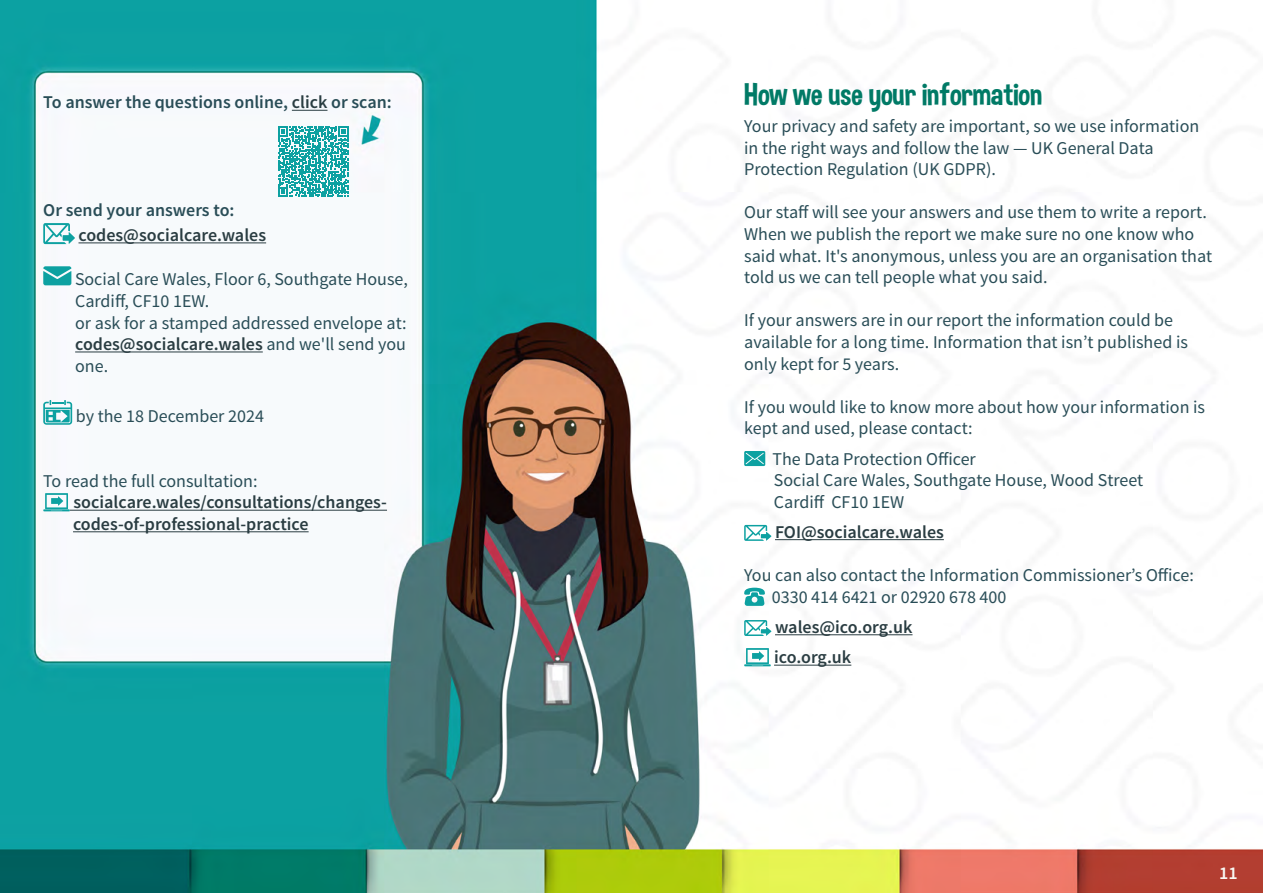
<style>
.page{position:relative;width:1263px;height:893px;background:#fff}
.page>*{position:absolute;margin:0;border:0;box-sizing:border-box;transform-origin:0 0}
.t1{font:31.5px "Dimbo";color:#007a66}
.t2{font:18px/21.6px "Source Sans Pro";color:#294d57}
.t3{font:600 18px/21.6px "Source Sans Pro";color:#2a3d42}
.t4{font:600 18px "Source Sans Pro";color:#294d57}
.t5{font:600 18px "Source Sans Pro";color:#f9f8f3}
.s1{color:#2a3d42}
.s2{font-weight:600;color:#2a3d42}
</style>
<div class="page">
<img style="left:0;top:0;width:1263px;height:893px">
<hr style="left:775px;top:539px;width:169px;height:1px;background:#2a3d42">
<hr style="left:775px;top:634px;width:137px;height:1px;background:#2a3d42">
<hr style="left:774px;top:665px;width:77px;height:1px;background:#2a3d42">
<svg style="left:744px;top:451px;width:21px;height:15px"></svg>
<svg style="left:744px;top:525px;width:27px;height:16px"></svg>
<svg style="left:744px;top:588px;width:21px;height:18px"></svg>
<svg style="left:744px;top:620px;width:27px;height:16px"></svg>
<svg style="left:744px;top:648px;width:27px;height:18px"></svg>
<div style="left:36px;top:88px;width:378px;height:452px;background:#f7fafc"></div>
<hr style="left:292px;top:110px;width:35px;height:1px;background:#2a3d42">
<hr style="left:78px;top:242px;width:188px;height:1px;background:#2a3d42">
<hr style="left:75px;top:351px;width:188px;height:1px;background:#2a3d42">
<hr style="left:70px;top:510px;width:317px;height:1px;background:#2a3d42">
<hr style="left:73px;top:531px;width:236px;height:1px;background:#2a3d42">
<svg style="left:43px;top:223px;width:32px;height:21px"></svg>
<svg style="left:43px;top:266px;width:28px;height:19px"></svg>
<svg style="left:43px;top:400px;width:29px;height:25px"></svg>
<svg style="left:43px;top:493px;width:27px;height:18px"></svg>
<svg style="left:278px;top:126px;width:71px;height:71px"></svg>
<p class="t4" style="left:43px;top:91px;width:350px">To answer the questions online, <span class="s1">click</span> or scan:</p>
<p class="t4" style="left:43px;top:199px;width:193px">Or send your answers to:</p>
<p class="t3" style="left:78px;top:225px;width:189px">codes@socialcare.wales</p>
<p class="t2" style="left:75px;top:269px;width:334px">Social Care Wales, Floor 6, Southgate House,<br>Cardiff, CF10 1EW.</p>
<p class="t2" style="left:75px;top:312px;width:333px;text-align:justify">or ask for a stamped addressed envelope at: <span class="s2">codes@socialcare.wales</span> and we'll send you one.</p>
<p class="t2" style="left:76px;top:405px;width:190px">by the 18 December 2024</p>
<p class="t2" style="left:43px;top:470px;width:216px">To read the full consultation:</p>
<p class="t3" style="left:73px;top:492px;width:315px">socialcare.wales/consultations/changes&shy;codes-of-professional-practice</p>
<p class="t1" style="left:744px;top:75px;width:299px">How we use your information</p>
<p class="t2" style="left:744px;top:116px;width:457px">Your privacy and safety are important, so we use information in the right ways and follow the law — UK General Data<br>Protection Regulation (UK GDPR).</p>
<p class="t2" style="left:744px;top:202px;width:470px">Our staff will see your answers and use them to write a report.<br>When we publish the report we make sure no one know who said what. It's anonymous, unless you are an organisation that told us we can tell people what you said.</p>
<p class="t2" style="left:744px;top:310px;width:445px">If your answers are in our report the information could be available for a long time. Information that isn’t published is only kept for 5 years.</p>
<p class="t2" style="left:744px;top:396px;width:462px">If you would like to know more about how your information is kept and used, please contact:</p>
<p class="t2" style="left:772px;top:448px;width:205px">The Data Protection Officer</p>
<p class="t2" style="left:774px;top:470px;width:371px">Social Care Wales, Southgate House, Wood Street</p>
<p class="t2" style="left:774px;top:491px;width:132px">Cardiff CF10 1EW</p>
<p class="t3" style="left:775px;top:522px;width:170px">FOI@socialcare.wales</p>
<p class="t2" style="left:744px;top:565px;width:451px">You can also contact the Information Commissioner’s Office:</p>
<p class="t2" style="left:772px;top:586px;width:236px">0330 414 6421 or 02920 678 400</p>
<p class="t3" style="left:775px;top:617px;width:139px">wales@ico.org.uk</p>
<p class="t3" style="left:774px;top:647px;width:79px">ico.org.uk</p>
<p class="t5" style="left:1219px;top:861px;width:20px">11</p>
</div>
